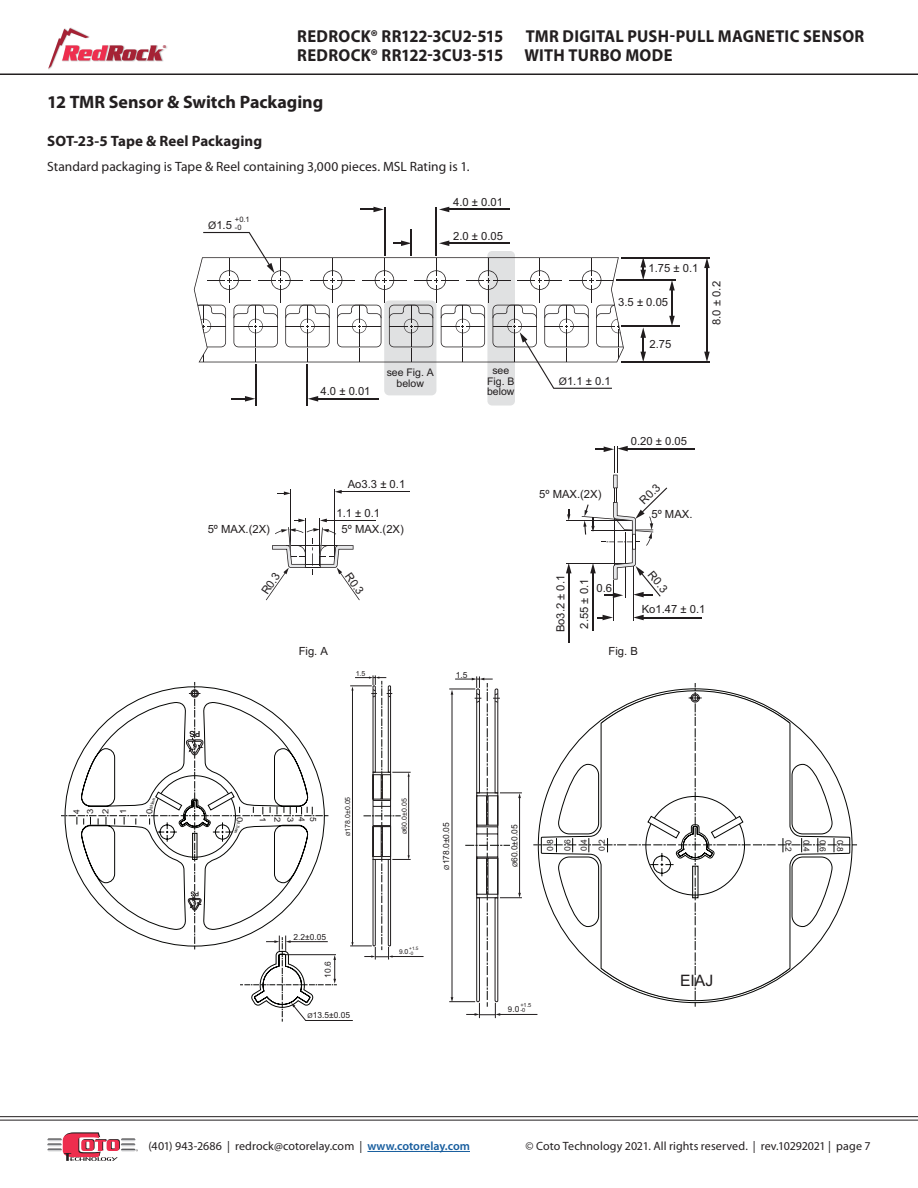
<style>
.page{position:relative;width:918px;height:1188px;background:#fff}
.page>*{position:absolute;margin:0;border:0;box-sizing:border-box;transform-origin:0 0}
.t1{font:700 18px "Myriad Pro";color:#231f20}
.t2{font:700 17.4px "Myriad Pro";letter-spacing:.015em;color:#231f20;scale:.95 1}
.t3{font:15.75px "Arial";color:#211d1e}
.t4{font:700 15px "Myriad Pro";letter-spacing:.005em;color:#231f20}
.t5{font:13.5px "Myriad Pro";color:#231f20}
.t6{font:12px "Myriad Pro";letter-spacing:.005em;color:#231f20}
.t7{font:11.25px/23.5px "Arial";color:#211d1e;text-align:center}
.t8{font:10.5px/10.5px "Arial";color:#211d1e;text-align:center}
.t9{font:8.4px/13.6px "Arial";color:#211d1e}
.t10{font:8.4px/17.7px "Arial";color:#211d1e;scale:1.12 1}
.t11{font:7.5px/7.5px "Arial";color:#211d1e}
.t12{font:7.05px "Arial";color:#211d1e}
.t13{font:5.7px/5.7px "Arial";color:#211d1e}
.t14{font:4.65px/4.7px "Arial";color:#211d1e}
.t15{font:500 4.35px "Serpentine";color:#a52235}
.s1{font-size:10.5px}
.s2{font-size:5.55px}
.s3{font-size:6.75px}
.s4{font-size:6.6px}
.s5{font-size:7.8px}
.s6{font-weight:600;color:#175d9e}
</style>
<div class="page">
<hr style="left:367px;top:1151px;width:103px;height:1px;background:#175d9e">
<svg style="left:48px;top:28px;width:115px;height:41px"></svg>
<svg style="left:47px;top:1132px;width:91px;height:29px"></svg>
<hr style="left:0;top:74px;width:918px;height:1px;background:#231f20">
<hr style="left:0;top:1120px;width:918px;height:1px;background:#231f20">
<hr style="left:0;top:1116px;width:918px;height:1px;background:#231f20">
<svg style="left:533px;top:683px;width:318px;height:324px"></svg>
<hr style="left:499px;top:1014px;width:38px;height:1px;background:#211d1e">
<svg style="left:449px;top:676px;width:73px;height:342px"></svg>
<hr style="left:392px;top:956px;width:32px;height:1px;background:#211d1e">
<div style="left:487px;top:251px;width:28px;height:155px;background:#e0e1e2;border-radius:5px"></div>
<div style="left:384px;top:301px;width:52px;height:94px;background:#e0e1e2;border-radius:5px"></div>
<hr style="left:706px;top:266px;width:2px;height:88px;background:#211d1e">
<svg style="left:704px;top:352px;width:6px;height:9px"></svg>
<svg style="left:704px;top:258px;width:6px;height:10px"></svg>
<hr style="left:671px;top:289px;width:2px;height:29px;background:#211d1e">
<svg style="left:669px;top:316px;width:6px;height:9px"></svg>
<svg style="left:669px;top:281px;width:6px;height:9px"></svg>
<svg style="left:640px;top:258px;width:6px;height:22px"></svg>
<svg style="left:640px;top:327px;width:6px;height:34px"></svg>
<hr style="left:436px;top:208px;width:1px;height:48px;background:#211d1e">
<hr style="left:316px;top:398px;width:62px;height:1px;background:#211d1e">
<svg style="left:308px;top:396px;width:10px;height:6px"></svg>
<svg style="left:231px;top:396px;width:24px;height:6px"></svg>
<svg style="left:360px;top:207px;width:24px;height:5px"></svg>
<hr style="left:307px;top:364px;width:1px;height:42px;background:#211d1e">
<hr style="left:255px;top:364px;width:2px;height:42px;background:#211d1e">
<hr style="left:384px;top:208px;width:1px;height:48px;background:#211d1e">
<hr style="left:447px;top:209px;width:62px;height:1px;background:#211d1e">
<svg style="left:439px;top:207px;width:10px;height:5px"></svg>
<svg style="left:194px;top:230px;width:429px;height:159px"></svg>
<hr style="left:616px;top:280px;width:60px;height:1px;background:#211d1e">
<hr style="left:621px;top:325px;width:58px;height:2px;background:#211d1e">
<hr style="left:621px;top:361px;width:89px;height:2px;background:#211d1e">
<hr style="left:621px;top:257px;width:89px;height:1px;background:#211d1e">
<svg style="left:277px;top:491px;width:13px;height:4px"></svg>
<hr style="left:326px;top:520px;width:50px;height:1px;background:#211d1e">
<hr style="left:340px;top:491px;width:70px;height:1px;background:#211d1e">
<svg style="left:335px;top:490px;width:7px;height:4px"></svg>
<hr style="left:290px;top:489px;width:1px;height:70px;background:#211d1e">
<hr style="left:305px;top:518px;width:1px;height:48px;background:#211d1e">
<hr style="left:320px;top:518px;width:1px;height:48px;background:#211d1e">
<hr style="left:334px;top:489px;width:1px;height:70px;background:#211d1e">
<svg style="left:266px;top:519px;width:94px;height:81px"></svg>
<hr style="left:566px;top:563px;width:65px;height:1px;background:#211d1e">
<hr style="left:566px;top:520px;width:65px;height:1px;background:#211d1e">
<hr style="left:633px;top:566px;width:1px;height:55px;background:#211d1e">
<hr style="left:613px;top:581px;width:1px;height:40px;background:#211d1e">
<hr style="left:592px;top:571px;width:2px;height:60px;background:#211d1e">
<hr style="left:642px;top:617px;width:60px;height:1px;background:#211d1e">
<svg style="left:634px;top:615px;width:10px;height:5px"></svg>
<svg style="left:567px;top:509px;width:3px;height:11px"></svg>
<hr style="left:626px;top:448px;width:69px;height:1px;background:#211d1e">
<svg style="left:597px;top:615px;width:16px;height:5px"></svg>
<hr style="left:568px;top:571px;width:1px;height:72px;background:#211d1e">
<svg style="left:566px;top:564px;width:6px;height:9px"></svg>
<svg style="left:582px;top:446px;width:85px;height:152px"></svg>
<svg style="left:61px;top:675px;width:350px;height:347px"></svg>
<p class="t15" style="left:163px;top:45px;width:5px">®</p>
<h2 class="t2" style="left:297px;top:27px;width:218px">REDROCK® RR122-3CU2-515</h2>
<h2 class="t2" style="left:526px;top:27px;width:358px">TMR DIGITAL PUSH-PULL MAGNETIC SENSOR</h2>
<h2 class="t2" style="left:297px;top:45px;width:397px">REDROCK® RR122-3CU3-515 WITH TURBO MODE</h2>
<p class="t1" style="left:47px;top:92px;width:278px">12 TMR Sensor &amp; Switch Packaging</p>
<p class="t4" style="left:47px;top:133px;width:216px">SOT-23-5 Tape &amp; Reel Packaging</p>
<p class="t5" style="left:47px;top:159px;width:424px">Standard packaging is Tape &amp; Reel containing 3,000 pieces. MSL Rating is 1.</p>
<p class="t9" style="left:70px;top:814px;width:7px;rotate:-90deg">4<br>3</p>
<p class="t10" style="left:97px;top:814px;width:6px;rotate:-90deg">2<br>1</p>
<p class="t10" style="left:141px;top:814px;width:6px;rotate:-90deg">0</p>
<p class="t7" style="left:208px;top:213px;width:25px"><span class="s1">Ø</span>1.5</p>
<p class="t11" style="left:235px;top:216px;width:16px">+0.1 -0</p>
<p class="t7" style="left:453px;top:190px;width:51px">4.0 ± 0.01</p>
<p class="t7" style="left:453px;top:224px;width:51px">2.0 ± 0.05</p>
<p class="t7" style="left:321px;top:380px;width:51px">4.0 ± 0.01</p>
<p class="t8" style="left:387px;top:368px;width:49px">see Fig. A below</p>
<p class="t8" style="left:487px;top:365px;width:29px">see<br>Fig. B below</p>
<p class="t7" style="left:649px;top:257px;width:51px">1.75 ± 0.1</p>
<p class="t7" style="left:618px;top:290px;width:51px">3.5 ± 0.05</p>
<p class="t7" style="left:559px;top:369px;width:53px"><span class="s1">Ø</span>1.1 ± 0.1</p>
<p class="t7" style="left:650px;top:332px;width:23px">2.75</p>
<p class="t7" style="left:705px;top:325px;width:45px;rotate:-90deg">8.0 ± 0.2</p>
<p class="t7" style="left:348px;top:472px;width:59px">Ao3.3 ± 0.1</p>
<p class="t7" style="left:337px;top:501px;width:45px">1.1 ± 0.1</p>
<p class="t7" style="left:208px;top:517px;width:64px">5º MAX.(2X)</p>
<p class="t7" style="left:342px;top:517px;width:64px">5º MAX.(2X)</p>
<p class="t7" style="left:255px;top:587px;width:25px;rotate:-56deg">R0.3</p>
<p class="t7" style="left:357px;top:567px;width:25px;rotate:55deg">R0.3</p>
<p class="t7" style="left:539px;top:483px;width:64px">5º MAX.(2X)</p>
<p class="t7" style="left:631px;top:429px;width:58px">0.20 ± 0.05</p>
<p class="t7" style="left:633px;top:494px;width:25px;rotate:-45deg">R0.3</p>
<p class="t7" style="left:651px;top:502px;width:43px">5º MAX.</p>
<p class="t7" style="left:549px;top:632px;width:59px;rotate:-90deg">Bo3.2 ± 0.1<br>2.55 ± 0.1</p>
<p class="t7" style="left:597px;top:577px;width:17px">0.6</p>
<p class="t7" style="left:659px;top:565px;width:25px;rotate:50deg">R0.3</p>
<p class="t7" style="left:642px;top:597px;width:65px">Ko1.47 ± 0.1</p>
<p class="t7" style="left:299px;top:639px;width:31px">Fig. A</p>
<p class="t7" style="left:609px;top:639px;width:31px">Fig. B</p>
<p class="t12" style="left:356px;top:669px;width:11px">1.5</p>
<p class="t9" style="left:456px;top:668px;width:13px">1.5</p>
<p class="t10" style="left:248px;top:817px;width:6px;rotate:90deg">0</p>
<p class="t10" style="left:271px;top:817px;width:6px;rotate:90deg">1</p>
<p class="t10" style="left:286px;top:817px;width:6px;rotate:90deg">2</p>
<p class="t10" style="left:299px;top:817px;width:6px;rotate:90deg">3</p>
<p class="t9" style="left:308px;top:817px;width:6px;rotate:90deg">4</p>
<p class="t9" style="left:320px;top:817px;width:6px;rotate:90deg">5</p>
<p class="t12" style="left:343px;top:836px;width:41px;rotate:-90deg"><span class="s2">Ø</span>178.0±0.05</p>
<p class="t12" style="left:400px;top:834px;width:37px;rotate:-90deg"><span class="s2">Ø</span>60.0±0.05</p>
<p class="t9" style="left:440px;top:870px;width:49px;rotate:-90deg"><span class="s3">Ø</span>178.0±0.05</p>
<p class="t9" style="left:508px;top:867px;width:44px;rotate:-90deg"><span class="s3">Ø</span>60.0±0.05</p>
<p class="t9" style="left:544px;top:851px;width:13px;rotate:-90deg">0.8</p>
<p class="t9" style="left:561px;top:851px;width:13px;rotate:-90deg">0.6</p>
<p class="t9" style="left:577px;top:851px;width:13px;rotate:-90deg">0.4</p>
<p class="t9" style="left:595px;top:851px;width:13px;rotate:-90deg">0.2</p>
<p class="t9" style="left:293px;top:930px;width:34px">2.2±0.05</p>
<p class="t9" style="left:321px;top:978px;width:18px;rotate:-90deg">10.6</p>
<p class="t9" style="left:307px;top:1008px;width:44px"><span class="s3">Ø</span>13.5±0.05</p>
<p class="t12" style="left:399px;top:947px;width:11px"><span class="s4">9</span>.0</p>
<p class="t14" style="left:409px;top:946px;width:11px">+1.5 -0</p>
<p class="t9" style="left:508px;top:1002px;width:13px"><span class="s5">9</span>.0</p>
<p class="t13" style="left:520px;top:1002px;width:13px">+1.5 -0</p>
<p class="t3" style="left:680px;top:970px;width:35px">EIAJ</p>
<p class="t9" style="left:795px;top:840px;width:13px;rotate:90deg">0.2</p>
<p class="t9" style="left:813px;top:840px;width:13px;rotate:90deg">0.4</p>
<p class="t9" style="left:830px;top:840px;width:13px;rotate:90deg">0.6</p>
<p class="t9" style="left:847px;top:840px;width:13px;rotate:90deg">0.8</p>
<p class="t6" style="left:148px;top:1140px;width:323px">(401) 943-2686 | redrock@cotorelay.com | <span class="s6">www.cotorelay.com</span></p>
<p class="t6" style="left:526px;top:1140px;width:347px">© Coto Technology 2021. All rights reserved. | rev.10292021 | page 7</p>
</div>
